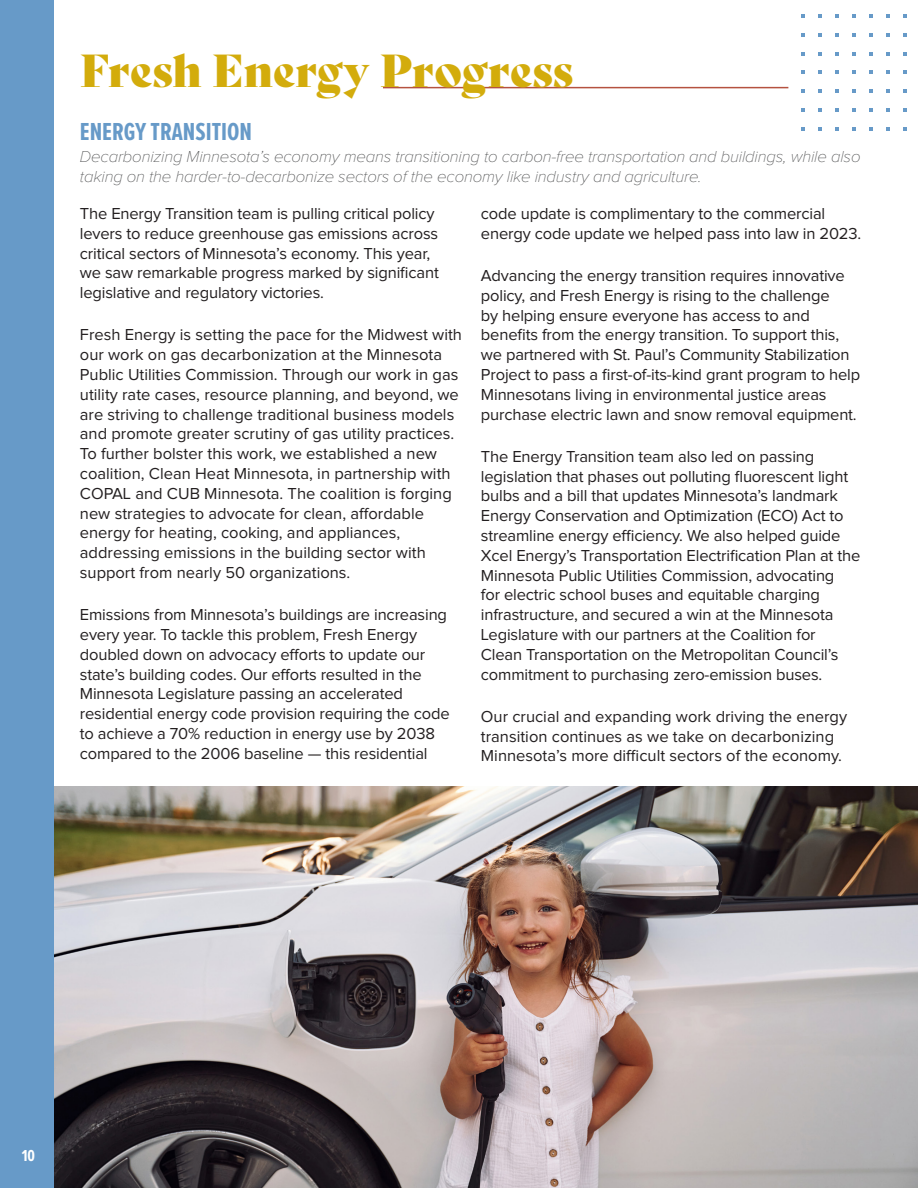
<style>
.page{position:relative;width:918px;height:1188px;background:#fff}
.page>*{position:absolute;margin:0;border:0;box-sizing:border-box;transform-origin:0 0}
.Category{font:45px "Bely Display";color:#d3ac0c}
.Section{font:700 25.5px "Proxima Nova Ex Cn";color:#679ac8}
.Section-2{font:16.5px/19.8px "Proxima Nova";letter-spacing:-.01em;color:#231f20}
.Section-3{font:italic 100 16.5px/19.8px "Proxima Nova";letter-spacing:-.01em;color:#4b4c4d}
.t1{font:700 16.5px "Proxima Nova Ex Cn";color:#fff}
</style>
<div class="page">
<hr style="left:383px;top:87px;width:405px;height:1px;background:#b55240">
<div style="left:0;top:0;width:54px;height:1188px;background:#679ac8"></div>
<img style="left:54px;top:786px;width:864px;height:402px">
<svg style="left:903px;top:108px;width:3px;height:4px"></svg>
<svg style="left:886px;top:108px;width:3px;height:4px"></svg>
<svg style="left:869px;top:108px;width:3px;height:4px"></svg>
<svg style="left:852px;top:108px;width:3px;height:4px"></svg>
<svg style="left:835px;top:108px;width:3px;height:4px"></svg>
<svg style="left:818px;top:108px;width:3px;height:4px"></svg>
<svg style="left:801px;top:108px;width:3px;height:4px"></svg>
<p class="Category" style="left:80px;top:34px;width:495px">Fresh Energy Progress</p>
<p class="Section" style="left:80px;top:113px;width:174px">ENERGY TRANSITION</p>
<p class="Section-3" style="left:80px;top:146px;width:782px">Decarbonizing Minnesota’s economy means transitioning to carbon-free transportation and buildings, while also taking on the harder-to-decarbonize sectors of the economy like industry and agriculture.</p>
<p class="Section-2" style="left:80px;top:204px;width:360px">The Energy Transition team is pulling critical policy levers to reduce greenhouse gas emissions across critical sectors of Minnesota’s economy. This year, we saw remarkable progress marked by significant legislative and regulatory victories.</p>
<p class="Section-2" style="left:80px;top:326px;width:384px">Fresh Energy is setting the pace for the Midwest with our work on gas decarbonization at the Minnesota Public Utilities Commission. Through our work in gas utility rate cases, resource planning, and beyond, we are striving to challenge traditional business models and promote greater scrutiny of gas utility practices.<br>To further bolster this work, we established a new coalition, Clean Heat Minnesota, in partnership with COPAL and CUB Minnesota. The coalition is forging new strategies to advocate for clean, affordable energy for heating, cooking, and appliances, addressing emissions in the building sector with support from nearly 50 organizations.</p>
<p class="Section-2" style="left:80px;top:605px;width:371px">Emissions from Minnesota’s buildings are increasing every year. To tackle this problem, Fresh Energy doubled down on advocacy efforts to update our state’s building codes. Our efforts resulted in the Minnesota Legislature passing an accelerated residential energy code provision requiring the code to achieve a 70% reduction in energy use by 2038 compared to the 2006 baseline — this residential</p>
<p class="Section-2" style="left:481px;top:204px;width:382px">code update is complimentary to the commercial energy code update we helped pass into law in 2023.</p>
<p class="Section-2" style="left:481px;top:266px;width:381px">Advancing the energy transition requires innovative policy, and Fresh Energy is rising to the challenge<br>by helping ensure everyone has access to and benefits from the energy transition. To support this, we partnered with St. Paul’s Community Stabilization Project to pass a first-of-its-kind grant program to help Minnesotans living in environmental justice areas purchase electric lawn and snow removal equipment.</p>
<p class="Section-2" style="left:481px;top:447px;width:381px">The Energy Transition team also led on passing legislation that phases out polluting fluorescent light bulbs and a bill that updates Minnesota’s landmark Energy Conservation and Optimization (ECO) Act to streamline energy efficiency. We also helped guide Xcel Energy’s Transportation Electrification Plan at the Minnesota Public Utilities Commission, advocating<br>for electric school buses and equitable charging infrastructure, and secured a win at the Minnesota Legislature with our partners at the Coalition for Clean Transportation on the Metropolitan Council’s commitment to purchasing zero-emission buses.</p>
<p class="Section-2" style="left:481px;top:707px;width:368px">Our crucial and expanding work driving the energy transition continues as we take on decarbonizing<br>Minnesota’s more difficult sectors of the economy.</p>
<p class="t1" style="left:22px;top:1144px;width:15px">10</p>
</div>
